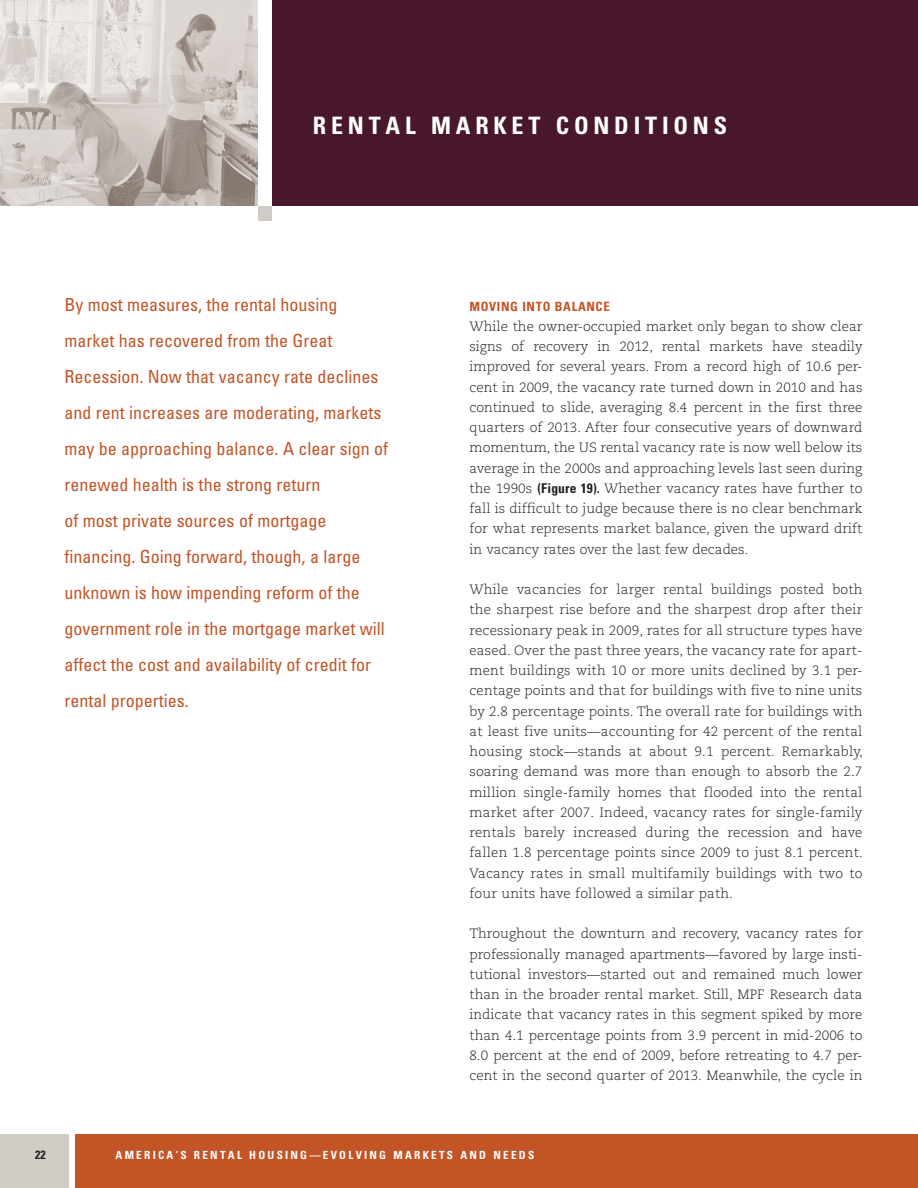
<style>
.page{position:relative;width:918px;height:1188px;background:#fff}
.page>*{position:absolute;margin:0;border:0;box-sizing:border-box;transform-origin:0 0}
.t1{font:700 condensed 24px "Univers LT Std";letter-spacing:.2em;color:#fff}
.Beginning_Paragraph{font:condensed 18px/36px "Univers LT Std";color:#c25426}
.body{font:300 13.5px/20.2px "Caecilia LT Std";color:#231f20;text-align:justify}
.Subhead{font:700 condensed 12.75px "Univers LT Std";letter-spacing:.05em;color:#c25426}
.t2{font:700 condensed 12px "Univers LT Std";color:#231f20}
.t3{font:700 condensed 11.25px "Univers LT Std";letter-spacing:.2em;color:#fff}
.s1{font-family:"Univers LT Std";font-weight:700;font-stretch:condensed}
</style>
<div class="page">
<div style="left:0;top:1134px;width:918px;height:54px;background:#c25426"></div>
<div style="left:0;top:1134px;width:74px;height:54px;background:#d1cbc6"></div>
<div style="left:69px;top:1128px;width:6px;height:60px;background:#fff"></div>
<div style="left:258px;top:206px;width:14px;height:15px;background:#d1cbc6"></div>
<div style="left:268px;top:0;width:650px;height:206px;background:#48172b"></div>
<img style="left:0;top:0;width:258px;height:206px">
<div style="left:258px;top:0;width:14px;height:206px;background:#fff"></div>
<hr style="left:917px;top:68px;width:1px;height:369px;background:#fff">
<p class="t1" style="left:313px;top:111px;width:416px">RENTAL MARKET CONDITIONS</p>
<p class="Beginning_Paragraph" style="left:65px;top:286px;width:325px">By most measures, the rental housing market has recovered from the Great Recession. Now that vacancy rate declines and rent increases are moderating, markets may be approaching balance. A clear sign of renewed health is the strong return<br>of most private sources of mortgage financing. Going forward, though, a large unknown is how impending reform of the government role in the mortgage market will affect the cost and availability of credit for rental properties.</p>
<p class="Subhead" style="left:469px;top:298px;width:142px">MOVING INTO BALANCE</p>
<p class="body" style="left:469px;top:316px;width:395px">While the owner-occupied market only began to show clear signs of recovery in 2012, rental markets have steadily improved for several years. From a record high of 10.6 per&shy;cent in 2009, the vacancy rate turned down in 2010 and has continued to slide, averaging 8.4 percent in the first three quarters of 2013. After four consecutive years of downward momentum, the US rental vacancy rate is now well below its average in the 2000s and approaching levels last seen during the 1990s <span class="s1">(Figure 19).</span> Whether vacancy rates have further to fall is difficult to judge because there is no clear benchmark for what represents market balance, given the upward drift in vacancy rates over the last few decades.</p>
<p class="body" style="left:469px;top:580px;width:395px">While vacancies for larger rental buildings posted both the sharpest rise before and the sharpest drop after their recessionary peak in 2009, rates for all structure types have eased. Over the past three years, the vacancy rate for apart&shy;ment buildings with 10 or more units declined by 3.1 per&shy;centage points and that for buildings with five to nine units by 2.8 percentage points. The overall rate for buildings with at least five units—accounting for 42 percent of the rental housing stock—stands at about 9.1 percent. Remarkably, soaring demand was more than enough to absorb the 2.7 million single-family homes that flooded into the rental market after 2007. Indeed, vacancy rates for single-family rentals barely increased during the recession and have fallen 1.8 percentage points since 2009 to just 8.1 percent.<br>Vacancy rates in small multifamily buildings with two to four units have followed a similar path.</p>
<p class="body" style="left:469px;top:924px;width:395px">Throughout the downturn and recovery, vacancy rates for professionally managed apartments—favored by large insti&shy;tutional investors—started out and remained much lower than in the broader rental market. Still, MPF Research data indicate that vacancy rates in this segment spiked by more than 4.1 percentage points from 3.9 percent in mid-2006 to 8.0 percent at the end of 2009, before retreating to 4.7 per&shy;cent in the second quarter of 2013. Meanwhile, the cycle in</p>
<p class="t2" style="left:35px;top:1148px;width:12px">22</p>
<p class="t3" style="left:116px;top:1148px;width:420px">AMERICA’S RENTAL HOUSING—EVOLVING MARKETS AND NEEDS</p>
</div>
